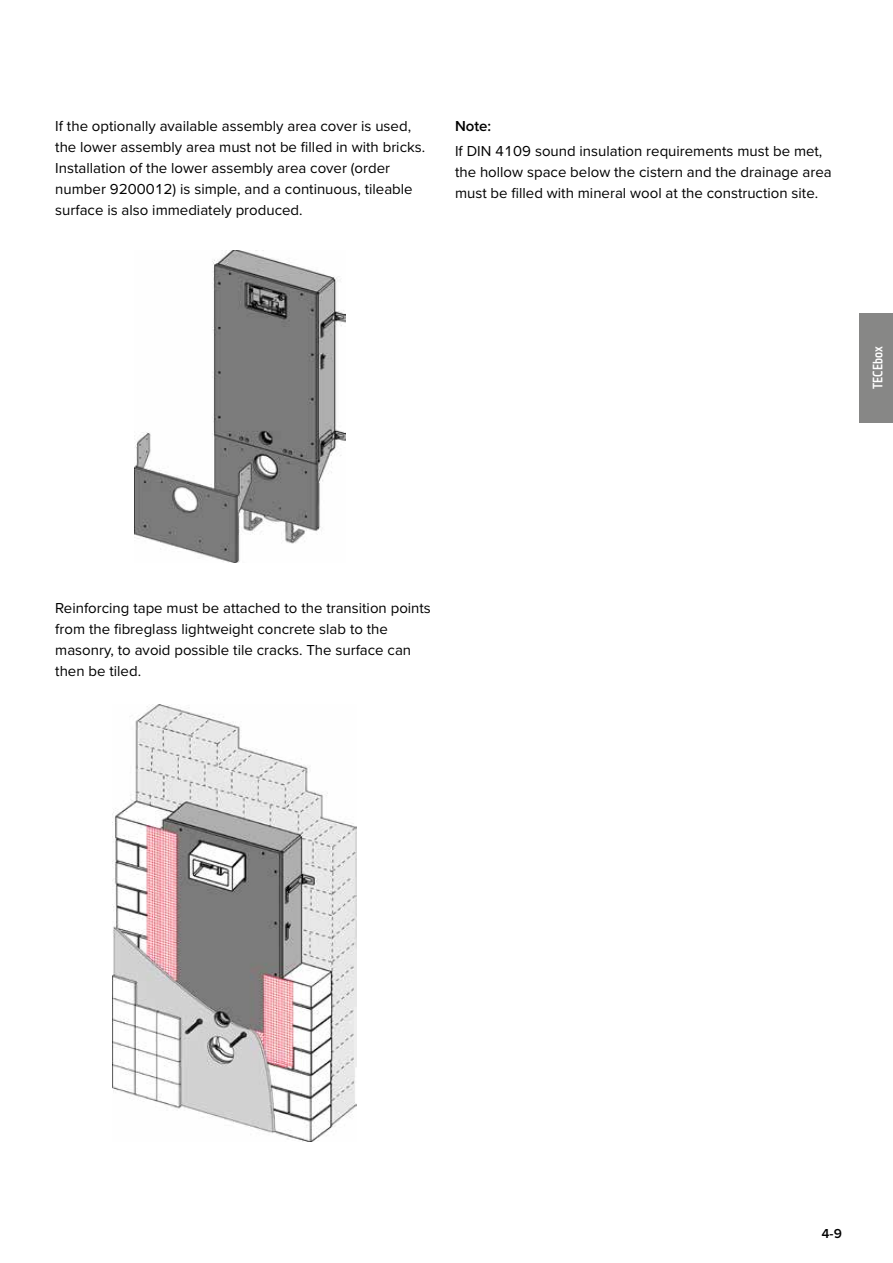
<style>
.page{position:relative;width:893px;height:1263px;background:#fff}
.page>*{position:absolute;margin:0;border:0;box-sizing:border-box;transform-origin:0 0}
.t1{font:15px/21px "Proxima Nova";color:#000}
.t2{font:600 15px "Proxima Nova";color:#000}
.t3{font:600 condensed 13.5px "Metronic Pro";color:#fff;scale:.9 1}
.t4{font:600 13.5px "Proxima Nova";color:#000}
</style>
<div class="page">
<div style="left:859px;top:313px;width:34px;height:109px;background:#878786"></div>
<img style="left:134px;top:250px;width:211px;height:312px">
<img style="left:113px;top:705px;width:244px;height:436px">
<p class="t1" style="left:55px;top:115px;width:371px">If the optionally available assembly area cover is used, the lower assembly area must not be filled in with bricks.<br>Installation of the lower assembly area cover (order number 9200012) is simple, and a continuous, tileable surface is also immediately produced.</p>
<p class="t2" style="left:455px;top:115px;width:38px">Note:</p>
<p class="t1" style="left:455px;top:140px;width:378px">If DIN 4109 sound insulation requirements must be met, the hollow space below the cistern and the drainage area must be filled with mineral wool at the construction site.</p>
<p class="t3" style="left:869px;top:389px;width:48px;rotate:-90deg">TECEbox</p>
<p class="t1" style="left:55px;top:597px;width:377px">Reinforcing tape must be attached to the transition points from the fibreglass lightweight concrete slab to the masonry, to avoid possible tile cracks. The surface can then be tiled.</p>
<p class="t4" style="left:821px;top:1223px;width:22px">4-9</p>
</div>
